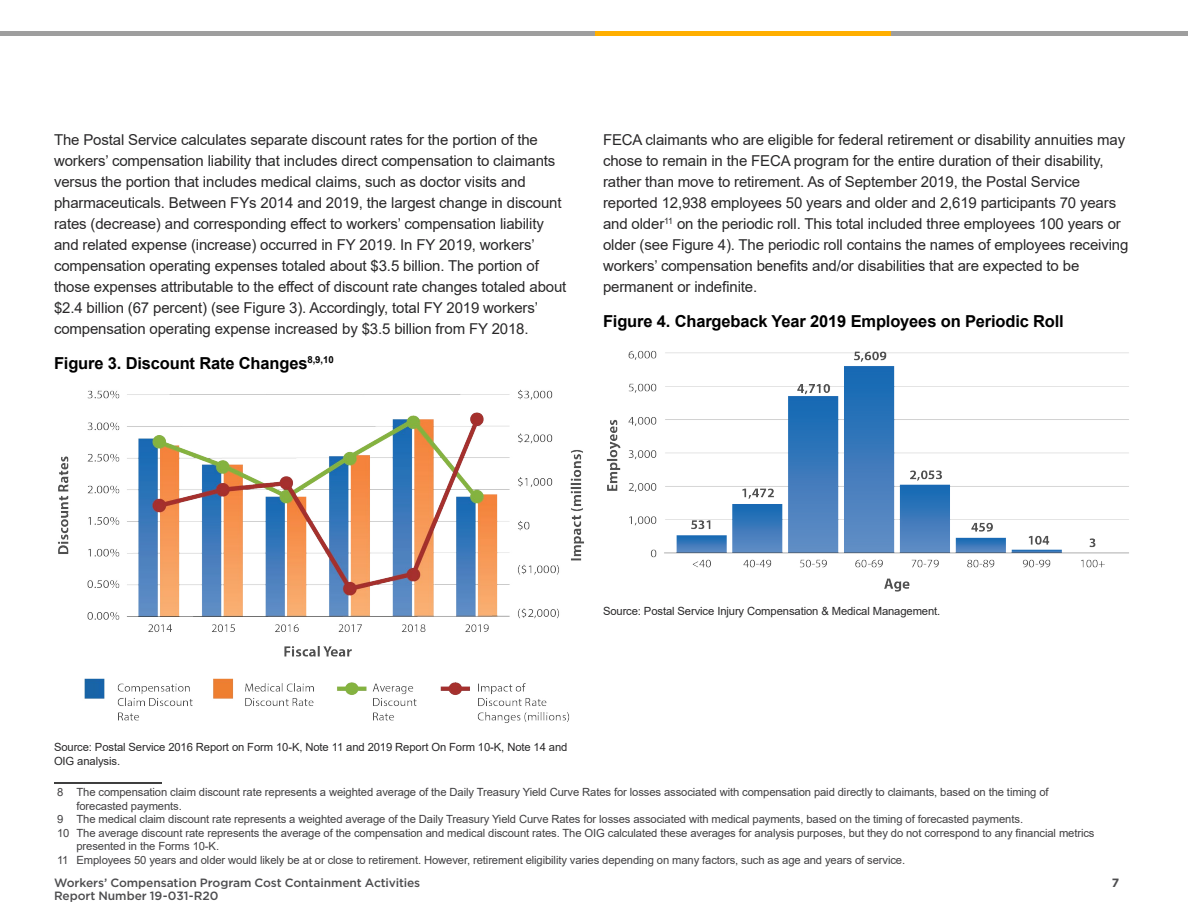
<style>
.page{position:relative;width:1188px;height:918px;background:#fff}
.page>*{position:absolute;margin:0;border:0;box-sizing:border-box;transform-origin:0 0}
.t1{font:700 16.5px "Arial";letter-spacing:-.01em;color:#000}
.t2{font:15px/21px "Arial";letter-spacing:-.01em;color:#292829}
.t3{font:500 12px/13.5px "Gotham";letter-spacing:-.005em;color:#4d4d4f}
.t4{font:700 12px "Gotham";color:#4d4d4f}
.t5{font:11.25px "Arial";letter-spacing:-.01em;color:#414042}
.t6{font:11.25px/13.5px "Arial";letter-spacing:-.01em;color:#292829}
</style>
<div class="page">
<img style="left:58px;top:389px;width:526px;height:334px">
<hr style="left:54px;top:782px;width:108px;height:2px;background:#000">
<img style="left:606px;top:350px;width:523px;height:242px">
<hr style="left:0;top:32px;width:1188px;height:4px;background:#9e9e9e">
<hr style="left:595px;top:32px;width:295px;height:4px;background:#ffaf00">
<p class="t2" style="left:54px;top:129px;width:514px">The Postal Service calculates separate discount rates for the portion of the workers’ compensation liability that includes direct compensation to claimants versus the portion that includes medical claims, such as doctor visits and pharmaceuticals. Between FYs 2014 and 2019, the largest change in discount rates (decrease) and corresponding effect to workers’ compensation liability and related expense (increase) occurred in FY 2019. In FY 2019, workers’ compensation operating expenses totaled about $3.5 billion. The portion of those expenses attributable to the effect of discount rate changes totaled about $2.4 billion (67 percent) (see Figure 3). Accordingly, total FY 2019 workers’ compensation operating expense increased by $3.5 billion from FY 2018.</p>
<p class="t1" style="left:54px;top:351px;width:281px">Figure 3. Discount Rate Changes<sup>8,9,10</sup></p>
<p class="t2" style="left:603px;top:129px;width:527px">FECA claimants who are eligible for federal retirement or disability annuities may chose to remain in the FECA program for the entire duration of their disability, rather than move to retirement. As of September 2019, the Postal Service reported 12,938 employees 50 years and older and 2,619 participants 70 years and older<sup>11</sup> on the periodic roll. This total included three employees 100 years or older (see Figure 4). The periodic roll contains the names of employees receiving workers’ compensation benefits and/or disabilities that are expected to be permanent or indefinite.</p>
<p class="t1" style="left:603px;top:309px;width:462px">Figure 4. Chargeback Year 2019 Employees on Periodic Roll</p>
<p class="t6" style="left:603px;top:604px;width:339px">Source: Postal Service Injury Compensation &amp; Medical Management.</p>
<p class="t6" style="left:54px;top:741px;width:515px">Source: Postal Service 2016 Report on Form 10-K, Note 11 and 2019 Report On Form 10-K, Note 14 and<br>OIG analysis.</p>
<p class="t5" style="left:57px;top:785px;width:993px">8 The compensation claim discount rate represents a weighted average of the Daily Treasury Yield Curve Rates for losses associated with compensation paid directly to claimants, based on the timing of</p>
<p class="t5" style="left:76px;top:798px;width:107px">forecasted payments.</p>
<p class="t5" style="left:57px;top:812px;width:968px">9 The medical claim discount rate represents a weighted average of the Daily Treasury Yield Curve Rates for losses associated with medical payments, based on the timing of forecasted payments.</p>
<p class="t5" style="left:57px;top:825px;width:1039px">10 The average discount rate represents the average of the compensation and medical discount rates. The OIG calculated these averages for analysis purposes, but they do not correspond to any financial metrics</p>
<p class="t5" style="left:76px;top:839px;width:144px">presented in the Forms 10-K.</p>
<p class="t5" style="left:57px;top:852px;width:850px">11 Employees 50 years and older would likely be at or close to retirement. However, retirement eligibility varies depending on many factors, such as age and years of service.</p>
<p class="t3" style="left:54px;top:875px;width:368px">Workers’ Compensation Program Cost Containment Activities<br>Report Number 19-031-R20</p>
<p class="t4" style="left:1112px;top:875px;width:9px">7</p>
</div>
